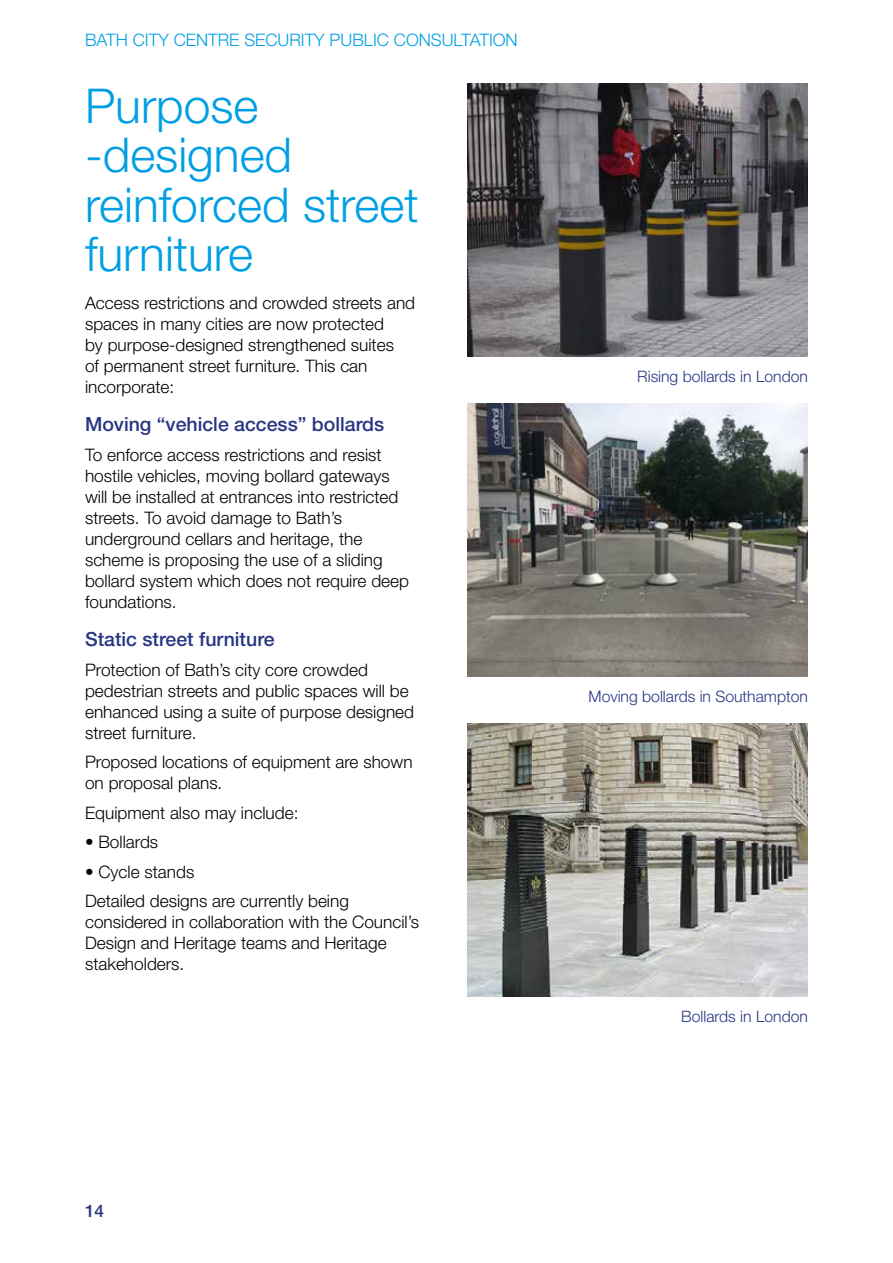
<style>
.page{position:relative;width:893px;height:1263px;background:#fff}
.page>*{position:absolute;margin:0;border:0;box-sizing:border-box;transform-origin:0 0}
.t1{font:300 48px/49.5px "Helvetica Neue";color:#009fe3}
.t2{font:500 19.5px "Helvetica Neue";color:#283583}
.t3{font:300 17.25px/21px "Helvetica Neue";color:#000}
.t4{font:300 17.25px "Helvetica Neue";color:#009fe3}
.t5{font:500 17.25px "Helvetica Neue";color:#283583}
.t6{font:300 15.75px "Helvetica Neue";color:#283583}
</style>
<div class="page">
<img style="left:468px;top:83px;width:340px;height:273px">
<img style="left:468px;top:723px;width:340px;height:274px">
<img style="left:468px;top:403px;width:340px;height:274px">
<p class="t4" style="left:85px;top:29px;width:434px">BATH CITY CENTRE SECURITY PUBLIC CONSULTATION</p>
<h1 class="t1" style="left:85px;top:80px;width:335px">Purpose -designed reinforced street furniture</h1>
<p class="t3" style="left:85px;top:292px;width:332px">Access restrictions and crowded streets and spaces in many cities are now protected<br>by purpose-designed strengthened suites<br>of permanent street furniture. This can incorporate:</p>
<p class="t2" style="left:85px;top:413px;width:301px">Moving “vehicle access” bollards</p>
<p class="t3" style="left:85px;top:444px;width:326px">To enforce access restrictions and resist hostile vehicles, moving bollard gateways will be installed at entrances into restricted streets. To avoid damage to Bath’s underground cellars and heritage, the scheme is proposing the use of a sliding bollard system which does not require deep foundations.</p>
<p class="t2" style="left:85px;top:627px;width:191px">Static street furniture</p>
<p class="t3" style="left:85px;top:658px;width:331px">Protection of Bath’s city core crowded pedestrian streets and public spaces will be enhanced using a suite of purpose designed street furniture.</p>
<p class="t3" style="left:85px;top:751px;width:329px">Proposed locations of equipment are shown on proposal plans.</p>
<p class="t3" style="left:85px;top:801px;width:215px">Equipment also may include:</p>
<p class="t3" style="left:85px;top:831px;width:75px">• Bollards</p>
<p class="t3" style="left:85px;top:856px;width:265px;line-height:29.5px">• Cycle stands<br>Detailed designs are currently being</p>
<p class="t3" style="left:85px;top:911px;width:335px">considered in collaboration with the Council’s<br>Design and Heritage teams and Heritage stakeholders.</p>
<p class="t5" style="left:85px;top:1200px;width:21px">14</p>
<p class="t6" style="left:637px;top:366px;width:172px">Rising bollards in London</p>
<p class="t6" style="left:589px;top:687px;width:221px">Moving bollards in Southampton</p>
<p class="t6" style="left:681px;top:1007px;width:128px">Bollards in London</p>
</div>
